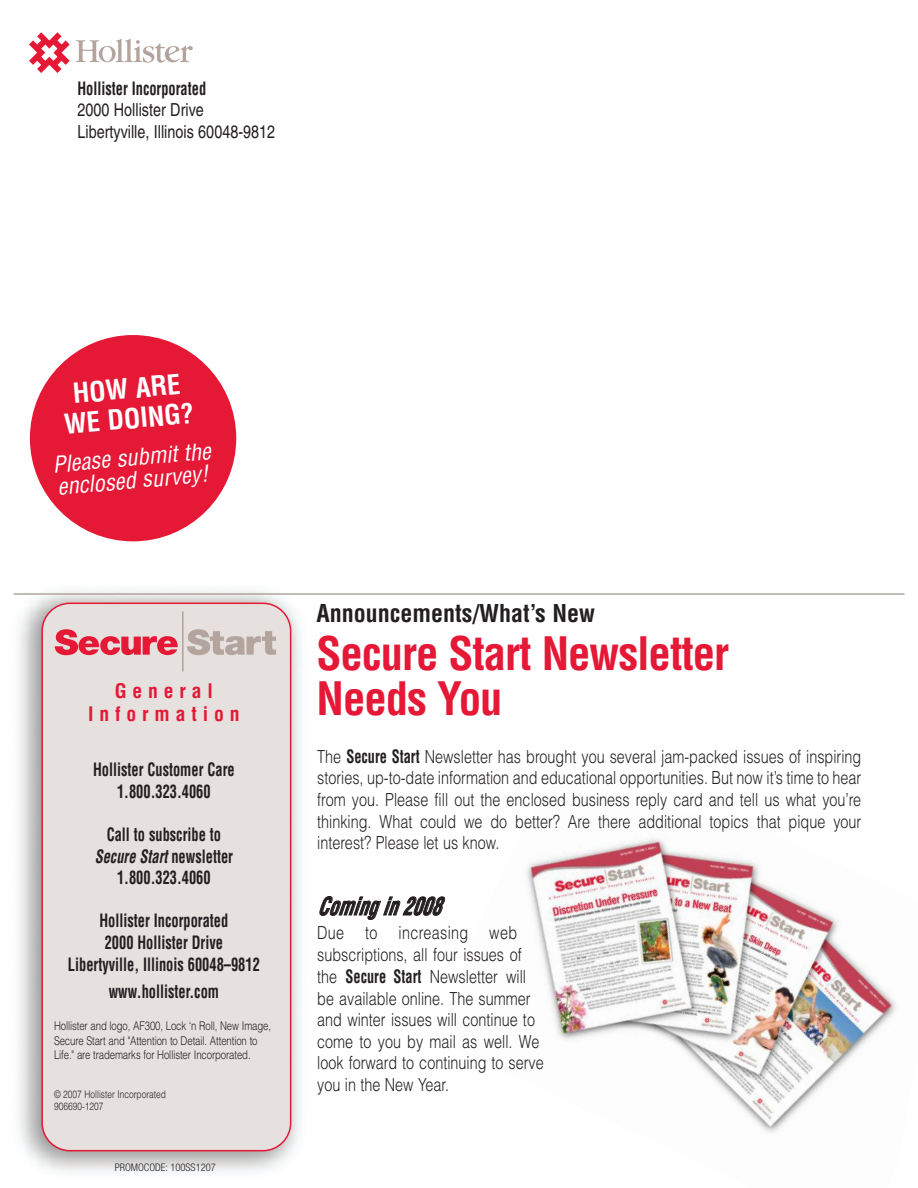
<style>
.page{position:relative;width:918px;height:1188px;background:#fff}
.page>*{position:absolute;margin:0;border:0;box-sizing:border-box;transform-origin:0 0}
.t1{font:700 condensed 45px/45px "Helvetica";letter-spacing:-.025em;color:#e51836}
.t2{font:700 condensed 27px/30px "Helvetica";color:#fff;text-align:center}
.t3{font:700 condensed 24px "Helvetica";color:#231f20}
.t4{font:italic 700 condensed 24px "Helvetica";letter-spacing:-.005em;color:#231f20;scale:.8 1}
.t5{font:italic condensed 22.5px/22.5px "Helvetica";color:#fff}
.t6{font:700 condensed 19.65px/23.5px "Helvetica";letter-spacing:.3em;color:#e51836;text-align:center}
.t7{font:300 18px/21.6px "Helvetica";color:#231f20;text-align:justify;scale:.8 1}
.t8{font:700 condensed 18px/21.6px "Helvetica";color:#231f20;text-align:center;scale:.8 1}
.t9{font:18px/21.6px "Helvetica";color:#231f20;scale:.8 1}
.t10{font:300 12px/14.4px "Helvetica";letter-spacing:-.01em;color:#231f20;scale:.8 1}
.t11{font:300 10.5px/12.6px "Helvetica";color:#231f20;scale:.8 1}
.t12{font:300 condensed 10.5px "Helvetica Neue";color:#231f20}
.s1{font-style:italic}
.s2{font-weight:700;font-stretch:condensed}
</style>
<div class="page">
<img style="left:526px;top:838px;width:372px;height:295px">
<img style="left:13px;top:591px;width:287px;height:581px">
<svg style="left:29px;top:32px;width:41px;height:41px"></svg>
<svg style="left:76px;top:39px;width:117px;height:24px"></svg>
<div style="left:41px;top:603px;width:250px;height:548px;background:#e6e0de"></div>
<svg style="left:55px;top:629px;width:123px;height:26px;background:#e57b89"></svg>
<svg style="left:187px;top:629px;width:89px;height:26px;background:#c9bfba"></svg>
<hr style="left:182px;top:611px;width:1px;height:61px;background:#b3a59e">
<hr style="left:14px;top:593px;width:890px;height:2px;background:#b3a59e">
<div style="left:30px;top:335px;width:206px;height:206px;background:#e51836;border-radius:50%"></div>
<p class="t8" style="left:77px;top:79px;width:162px">Hollister Incorporated</p>
<p class="t9" style="left:77px;top:101px;width:249px">2000 Hollister Drive<br>Libertyville, Illinois 60048-9812</p>
<h2 class="t2" style="left:61px;top:382px;width:132px;rotate:-5deg">HOW ARE<br>WE DOING?</h2>
<p class="t5" style="left:52px;top:455px;width:160px;rotate:-5deg">Please submit the enclosed survey!</p>
<p class="t6" style="left:88px;top:681px;width:153px">General<br>Information</p>
<p class="t8" style="left:93px;top:760px;width:178px">Hollister Customer Care<br>1.800.323.4060</p>
<p class="t8" style="left:95px;top:825px;width:174px">Call to subscribe to<br><span class="s1">Secure Start</span> newsletter<br>1.800.323.4060</p>
<p class="t8" style="left:68px;top:911px;width:241px">Hollister Incorporated<br>2000 Hollister Drive<br>Libertyville, Illinois 60048–9812</p>
<p class="t8" style="left:109px;top:982px;width:139px">www.hollister.com</p>
<p class="t10" style="left:54px;top:1019px;width:273px">Hollister and logo, AF300, Lock ‘n Roll, New Image,<br>Secure Start and "Attention to Detail. Attention to<br>Life." are trademarks for Hollister Incorporated.</p>
<p class="t11" style="left:54px;top:1088px;width:141px">© 2007 Hollister Incorporated<br>906690-1207</p>
<p class="t12" style="left:115px;top:1163px;width:103px">PROMOCODE: 100SS1207</p>
<h3 class="t3" style="left:317px;top:604px;width:280px">Announcements/What’s New</h3>
<h1 class="t1" style="left:317px;top:635px;width:414px">Secure Start Newsletter<br>Needs You</h1>
<p class="t7" style="left:317px;top:746px;width:682px">The <span class="s2">Secure Start</span> Newsletter has brought you several jam-packed issues of inspiring stories, up-to-date information and educational opportunities. But now it’s time to hear from you. Please fill out the enclosed business reply card and tell us what you’re thinking. What could we do better? Are there additional topics that pique your interest? Please let us know.</p>
<h3 class="t4" style="left:318px;top:897px;width:155px">Coming in 2008</h3>
<p class="t7" style="left:317px;top:922px;width:285px;text-align:left">Due to increasing web subscriptions, all four issues of the <span class="s2">Secure Start</span> Newsletter will be available online. The summer and winter issues will continue to come to you by mail as well. We look forward to continuing to serve you in the New Year.</p>
</div>
